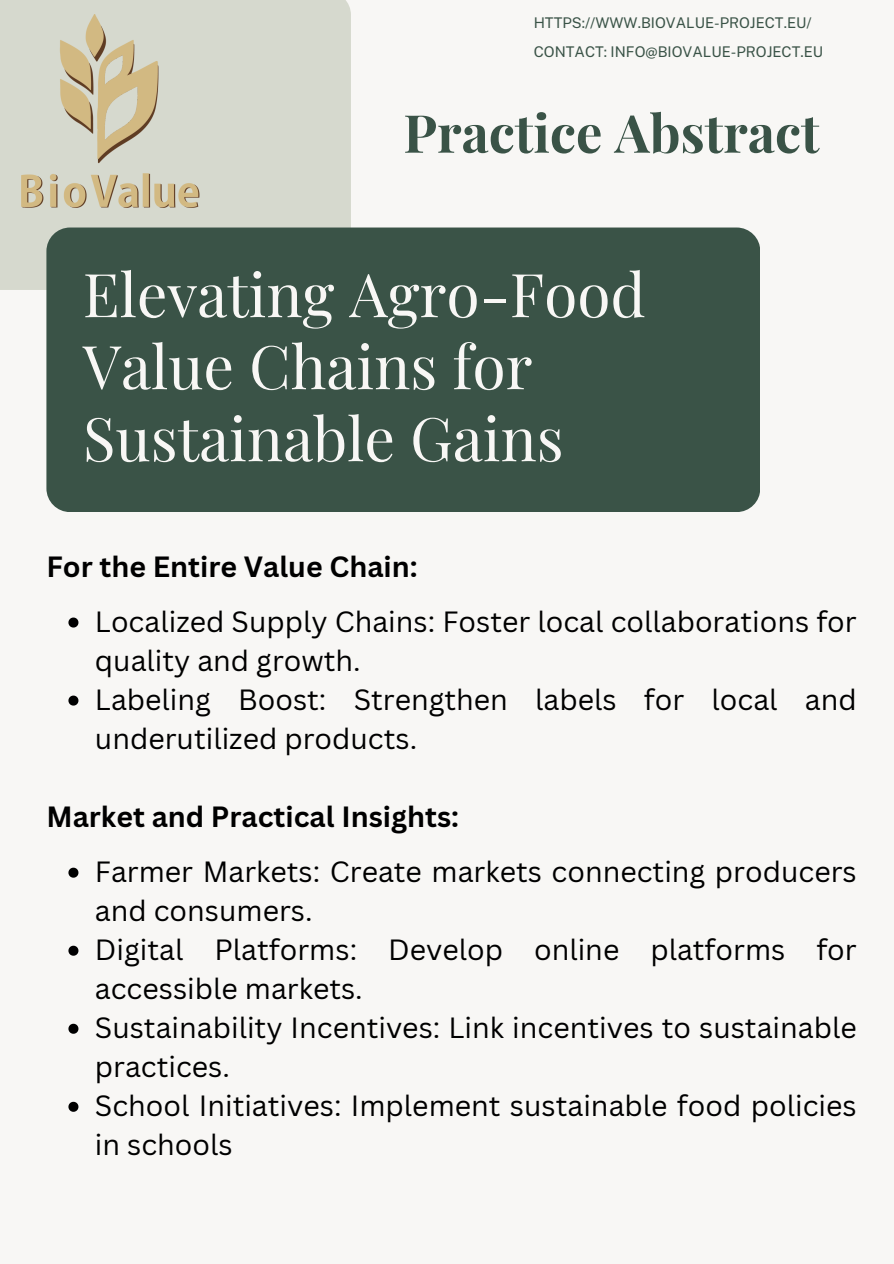
<style>
.page{position:relative;width:894px;height:1264px;background:#fff}
.page>*{position:absolute;margin:0;border:0;box-sizing:border-box;transform-origin:0 0}
.t1{font:60.45px/72px "Playfair Display";color:#f8f7f5}
.t2{font:700 52.5px "Playfair Display";color:#3a5347}
.t3{font:28.5px/39px "Canva Sans";color:#000}
.t4{font:700 28.5px "Canva Sans";color:#000}
.t5{font:14.7px "Public Sans";color:#3a5347}
</style>
<div class="page">
<div style="left:0;top:0;width:893px;height:1263px;background:#f8f7f5"></div>
<div style="left:0;top:0;width:350px;height:290px;background:#d6d9ce"></div>
<div style="left:46px;top:227px;width:714px;height:285px;background:#3a5347;border-radius:24px"></div>
<img style="left:19px;top:15px;width:182px;height:204px">
<svg style="left:68px;top:617px;width:10px;height:10px"></svg>
<svg style="left:68px;top:695px;width:10px;height:10px"></svg>
<svg style="left:68px;top:867px;width:10px;height:10px"></svg>
<svg style="left:68px;top:945px;width:10px;height:10px"></svg>
<svg style="left:68px;top:1023px;width:10px;height:10px"></svg>
<svg style="left:68px;top:1101px;width:10px;height:10px"></svg>
<p class="t5" style="left:533px;top:14px;width:279px">HTTPS://WWW.BIOVALUE-PROJECT.EU/</p>
<p class="t5" style="left:533px;top:43px;width:291px">CONTACT: INFO@BIOVALUE-PROJECT.EU</p>
<p class="t2" style="left:403px;top:96px;width:417px">Practice Abstract</p>
<p class="t1" style="left:83px;top:256px;width:564px">Elevating Agro-Food<br>Value Chains for<br>Sustainable Gains</p>
<p class="t4" style="left:46px;top:546px;width:372px">For the Entire Value Chain:</p>
<h2 class="t3" style="left:95px;top:601px;width:763px">Localized Supply Chains: Foster local collaborations for quality and growth.</h2>
<h1 class="t3" style="left:95px;top:679px;width:763px">Labeling Boost: Strengthen labels for local and underutilized products.</h1>
<h3 class="t4" style="left:46px;top:796px;width:414px">Market and Practical Insights:</h3>
<p class="t3" style="left:95px;top:851px;width:763px">Farmer Markets: Create markets connecting producers and consumers.</p>
<p class="t3" style="left:95px;top:929px;width:763px">Digital Platforms: Develop online platforms for accessible markets.</p>
<h3 class="t3" style="left:95px;top:1007px;width:763px">Sustainability Incentives: Link incentives to sustainable practices.</h3>
<p class="t3" style="left:95px;top:1085px;width:763px">School Initiatives: Implement sustainable food policies in schools</p>
</div>
